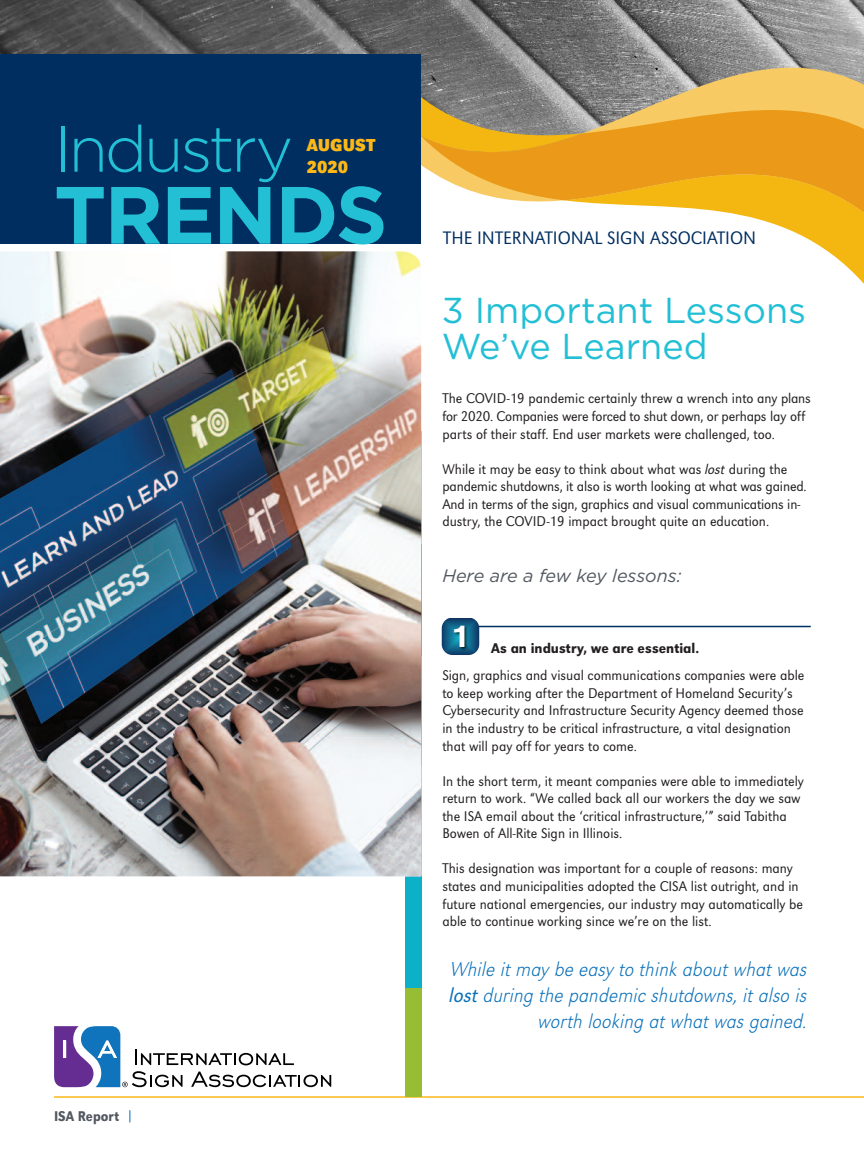
<style>
.page{position:relative;width:864px;height:1175px;background:#fff}
.page>*{position:absolute;margin:0;border:0;box-sizing:border-box;transform-origin:0 0}
.t1{font:700 81px "Gotham";letter-spacing:-.025em;color:#23bfd5}
.t2{font:300 64.5px "Gotham";letter-spacing:-.05em;color:#23bfd5}
.t3{font:36px/36px "Gotham";color:#23bfd5}
.t4{font:500 31.95px "URW Grotesk Nar";color:#fff}
.t5{font:italic 300 expanded 21px/26.2px "URW Grotesk Nar";color:#0970b9;text-align:right}
.t6{font:300 18.75px "URW Grotesk Nar";color:#002e60}
.t7{font:italic 18px "Gotham";color:#535860}
.t8{font:700 18px/21.6px "URW Grotesk Nar";color:#fcb818}
.t9{font:300 14.7px/17.5px "URW Grotesk Nar";color:#231f20}
.t10{font:500 14.7px "URW Grotesk Nar";color:#231f20}
.t11{font:500 14.7px "URW Grotesk Nar";color:#535860;scale:.95 1}
.s1{color:#0970b9}
.s2{font-style:italic}
.s3{font-stretch:normal}
</style>
<div class="page">
<hr style="left:477px;top:626px;width:334px;height:1px;background:#002e60">
<svg style="left:54px;top:1026px;width:277px;height:61px"></svg>
<hr style="left:54px;top:1096px;width:810px;height:1px;background:#fcb818">
<img style="left:0;top:0;width:864px;height:67px">
<svg style="left:421px;top:67px;width:443px;height:29px;background:#a5987a"></svg>
<svg style="left:421px;top:96px;width:443px;height:171px"></svg>
<svg style="left:421px;top:110px;width:443px;height:103px;background:#e7ac3a"></svg>
<svg style="left:847px;top:267px;width:17px;height:17px"></svg>
<div style="left:0;top:55px;width:421px;height:189px;background:#002e60"></div>
<div style="left:406px;top:984px;width:15px;height:112px;background:#97bd34"></div>
<div style="left:406px;top:875px;width:15px;height:112px;background:#0cb0c9"></div>
<img style="left:0;top:251px;width:422px;height:625px">
<img style="left:441px;top:618px;width:48px;height:37px">
<h2 class="t2" style="left:54px;top:126px;width:241px">Industry</h2>
<h1 class="t1" style="left:54px;top:187px;width:335px">TRENDS</h1>
<p class="t8" style="left:307px;top:134px;width:70px">AUGUST<br>2020</p>
<p class="t11" style="left:54px;top:1107px;width:86px">ISA Report <span class="s1">|</span></p>
<p class="t6" style="left:443px;top:226px;width:314px">THE INTERNATIONAL SIGN ASSOCIATION</p>
<h3 class="t3" style="left:442px;top:295px;width:366px">3 Important Lessons<br>We’ve Learned</h3>
<p class="t9" style="left:442px;top:389px;width:370px">The COVID-19 pandemic certainly threw a wrench into any plans for 2020. Companies were forced to shut down, or perhaps lay off parts of their staff. End user markets were challenged, too.</p>
<p class="t9" style="left:442px;top:460px;width:366px">While it may be easy to think about what was <span class="s2">lost</span> during the pandemic shutdowns, it also is worth looking at what was gained.<br>And in terms of the sign, graphics and visual communications in&shy;dustry, the COVID-19 impact brought quite an education.</p>
<p class="t7" style="left:442px;top:570px;width:241px">Here are a few key lessons:</p>
<h3 class="t4" style="left:452px;top:617px;width:19px">1</h3>
<p class="t10" style="left:491px;top:639px;width:209px">As an industry, we are essential.</p>
<p class="t9" style="left:442px;top:666px;width:364px">Sign, graphics and visual communications companies were able to keep working after the Department of Homeland Security’s Cybersecurity and Infrastructure Security Agency deemed those in the industry to be critical infrastructure, a vital designation that will pay off for years to come.</p>
<p class="t9" style="left:442px;top:771px;width:363px">In the short term, it meant companies were able to immediately return to work. “We called back all our workers the day we saw the ISA email about the ‘critical infrastructure,’” said Tabitha Bowen of All-Rite Sign in Illinois.</p>
<p class="t9" style="left:442px;top:859px;width:362px">This designation was important for a couple of reasons: many states and municipalities adopted the CISA list outright, and in future national emergencies, our industry may automatically be able to continue working since we’re on the list.</p>
<h3 class="t5" style="left:449px;top:955px;width:360px">While it may be easy to think about what was <span class="s3">lost</span> during the pandemic shutdowns, it also is worth looking at what was gained.</h3>
</div>
